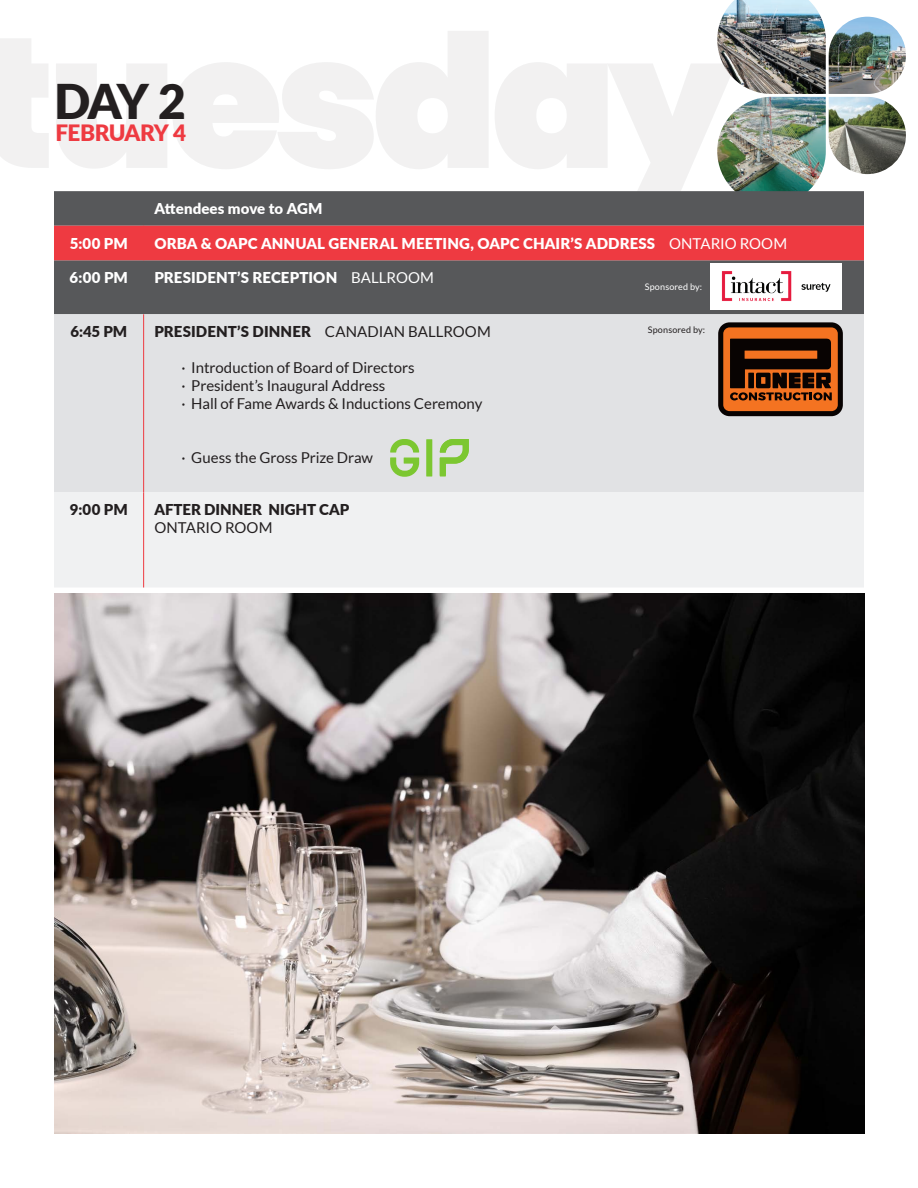
<style>
.page{position:relative;width:918px;height:1188px;background:#fff}
.page>*{position:absolute;margin:0;border:0;box-sizing:border-box;transform-origin:0 0}
.t1{font:900 47.85px "Lato";color:#231f20}
.t2{font:900 22.5px "Lato";letter-spacing:-.03em;color:#ee3a41}
.t3{font:15px "Lato";letter-spacing:-.005em;color:#231f20}
.t4{font:900 15px "Lato";letter-spacing:.01em;color:#fff}
.t5{font:900 15px "Lato";color:#231f20}
.t6{font:9px "Lato";letter-spacing:.02em;color:#fff}
.t7{font:9px "Lato";letter-spacing:.02em;color:#231f20}
.s1{font-weight:400}
</style>
<div class="page">
<img style="left:829px;top:17px;width:77px;height:77px">
<img style="left:717px;top:0;width:109px;height:94px">
<img style="left:717px;top:97px;width:109px;height:94px">
<img style="left:829px;top:97px;width:77px;height:77px">
<div style="left:54px;top:191px;width:810px;height:123px;background:#57585a"></div>
<div style="left:54px;top:226px;width:810px;height:34px;background:#ee3a41"></div>
<div style="left:54px;top:314px;width:810px;height:178px;background:#e1e2e4"></div>
<div style="left:54px;top:492px;width:810px;height:96px;background:#f0f1f2"></div>
<hr style="left:143px;top:314px;width:1px;height:178px;background:#ee3a41">
<hr style="left:143px;top:492px;width:1px;height:96px;background:#ee3a41">
<hr style="left:143px;top:226px;width:1px;height:34px;background:#ee3a41">
<div style="left:426px;top:439px;width:6px;height:38px;background:#7cc731"></div>
<svg style="left:440px;top:439px;width:29px;height:38px"></svg>
<svg style="left:390px;top:439px;width:29px;height:38px"></svg>
<img style="left:712px;top:264px;width:130px;height:46px">
<svg style="left:718px;top:322px;width:125px;height:94px;background:#743813"></svg>
<img style="left:54px;top:594px;width:810px;height:540px">
<p class="t1" style="left:54px;top:65px;width:133px">DAY 2</p>
<p class="t2" style="left:56px;top:116px;width:132px">FEBRUARY 4</p>
<p class="t4" style="left:154px;top:197px;width:170px">Attendees move to AGM</p>
<p class="t4" style="left:70px;top:232px;width:60px">5:00 PM</p>
<p class="t4" style="left:154px;top:232px;width:634px">ORBA &amp; OAPC ANNUAL GENERAL MEETING, OAPC CHAIR’S ADDRESS <span class="s1">ONTARIO ROOM</span></p>
<p class="t4" style="left:70px;top:266px;width:60px">6:00 PM</p>
<p class="t4" style="left:154px;top:266px;width:281px">PRESIDENT’S RECEPTION <span class="s1">BALLROOM</span></p>
<p class="t6" style="left:645px;top:282px;width:59px">Sponsored by:</p>
<p class="t7" style="left:648px;top:325px;width:59px">Sponsored by:</p>
<p class="t5" style="left:71px;top:320px;width:58px">6:45 PM</p>
<p class="t5" style="left:154px;top:320px;width:338px">PRESIDENT’S DINNER <span class="s1">CANADIAN BALLROOM</span></p>
<p class="t3" style="left:181px;top:359px;width:235px">· Introduction of Board of Directors</p>
<p class="t3" style="left:181px;top:377px;width:206px">· President’s Inaugural Address</p>
<p class="t3" style="left:181px;top:395px;width:302px">· Hall of Fame Awards &amp; Inductions Ceremony</p>
<p class="t3" style="left:181px;top:449px;width:193px">· Guess the Gross Prize Draw</p>
<p class="t5" style="left:70px;top:499px;width:60px">9:00 PM</p>
<p class="t5" style="left:154px;top:499px;width:197px">AFTER DINNER NIGHT CAP</p>
<p class="t3" style="left:154px;top:520px;width:120px">ONTARIO ROOM</p>
</div>
